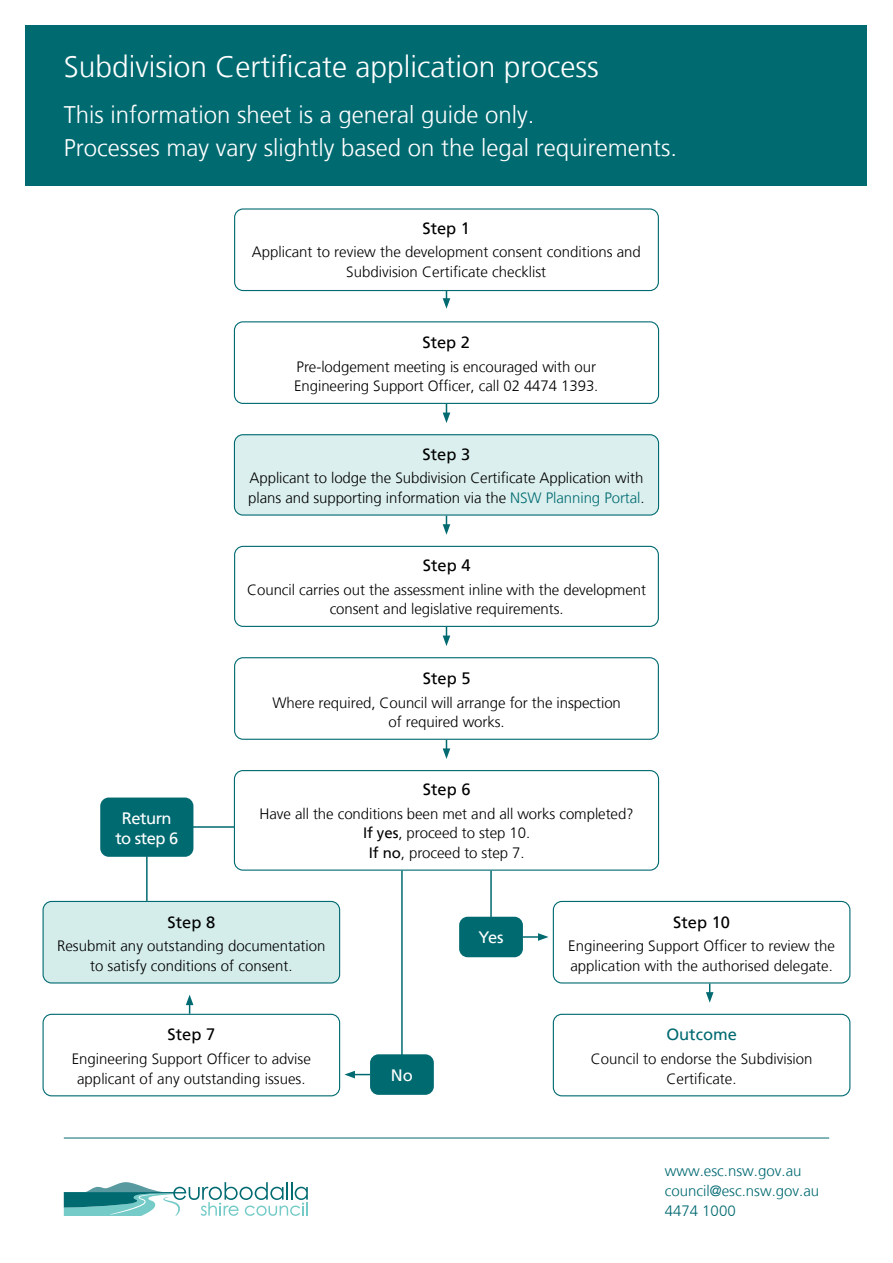
<style>
.page{position:relative;width:893px;height:1263px;background:#fff}
.page>*{position:absolute;margin:0;border:0;box-sizing:border-box;transform-origin:0 0}
.H1_-_White{font:300 30px "Frutiger LT";color:#fff}
.Intro_text_-_white{font:300 24px "Frutiger LT";color:#fff}
.H1_Black__text{font:16.5px "Frutiger LT";color:#000}
.H1_Black__text-2{font:16.5px/19.5px "Frutiger LT";letter-spacing:-.03em;color:#fff;text-align:center}
.Text_-_black{font:16.5px "Frutiger LT";color:#000}
.H1_Black__text-3{font:16.5px "Frutiger LT";color:#006a71}
.Text_-_black-2{font:300 15px/19.5px "Frutiger LT";letter-spacing:-.005em;color:#000;text-align:center}
.Council_info{font:300 15px/20.1px "Frutiger LT";color:#006a71}
.s1{color:#006a71}
.s2{font-weight:400}
</style>
<div class="page">
<svg style="left:64px;top:1182px;width:244px;height:34px"></svg>
<hr style="left:64px;top:1138px;width:765px;height:1px;background:#006a71">
<div style="left:26px;top:26px;width:841px;height:160px;background:#006a71"></div>
<svg style="left:443px;top:404px;width:7px;height:19px"></svg>
<svg style="left:443px;top:291px;width:7px;height:18px"></svg>
<svg style="left:443px;top:516px;width:7px;height:19px"></svg>
<svg style="left:443px;top:627px;width:7px;height:19px"></svg>
<svg style="left:443px;top:740px;width:7px;height:19px"></svg>
<svg style="left:186px;top:994px;width:7px;height:20px"></svg>
<hr style="left:146px;top:835px;width:2px;height:66px;background:#006a71">
<hr style="left:186px;top:826px;width:65px;height:2px;background:#006a71">
<svg style="left:706px;top:983px;width:7px;height:20px"></svg>
<div style="left:234px;top:208px;width:425px;height:83px;border:1px solid #006a71;border-radius:9px"></div>
<div style="left:234px;top:321px;width:425px;height:83px;border:1px solid #006a71;border-radius:9px"></div>
<div style="left:234px;top:546px;width:425px;height:81px;border:1px solid #006a71;border-radius:9px"></div>
<div style="left:234px;top:657px;width:425px;height:83px;border:1px solid #006a71;border-radius:9px"></div>
<div style="left:234px;top:770px;width:424px;height:100px;background:#fff;border-radius:9px"></div>
<div style="left:234px;top:770px;width:425px;height:101px;border:1px solid #006a71;border-radius:9px"></div>
<div style="left:43px;top:1014px;width:297px;height:82px;border:1px solid #006a71;border-radius:9px"></div>
<div style="left:553px;top:901px;width:297px;height:82px;border:1px solid #006a71;border-radius:9px"></div>
<div style="left:553px;top:1014px;width:297px;height:82px;border:1px solid #006a71;border-radius:9px"></div>
<div style="left:234px;top:435px;width:424px;height:80px;background:#dbf0ee;border-radius:9px"></div>
<div style="left:234px;top:434px;width:425px;height:82px;border:1px solid #006a71;border-radius:9px"></div>
<div style="left:43px;top:901px;width:297px;height:82px;background:#d4edeb;border-radius:9px"></div>
<div style="left:43px;top:901px;width:297px;height:82px;border:1px solid #006a71;border-radius:9px"></div>
<div style="left:370px;top:1054px;width:64px;height:41px;background:#006a71;border-radius:9px"></div>
<div style="left:459px;top:917px;width:64px;height:40px;background:#006a71;border-radius:9px"></div>
<svg style="left:344px;top:1071px;width:26px;height:7px"></svg>
<svg style="left:523px;top:933px;width:26px;height:8px"></svg>
<hr style="left:401px;top:871px;width:2px;height:195px;background:#006a71">
<hr style="left:490px;top:871px;width:2px;height:50px;background:#006a71">
<div style="left:100px;top:797px;width:93px;height:60px;background:#006a71;border-radius:9px"></div>
<h1 class="H1_-_White" style="left:64px;top:50px;width:537px">Subdivision Certificate application process</h1>
<p class="Intro_text_-_white" style="left:64px;top:101px;width:472px">This information sheet is a general guide only.</p>
<p class="Intro_text_-_white" style="left:64px;top:134px;width:615px">Processes may vary slightly based on the legal requirements.</p>
<h1 class="H1_Black__text" style="left:422px;top:218px;width:49px">Step 1</h1>
<p class="Text_-_black-2" style="left:252px;top:243px;width:391px">Applicant to review the development consent conditions and<br>Subdivision Certificate checklist</p>
<h1 class="H1_Black__text" style="left:422px;top:332px;width:49px">Step 2</h1>
<p class="Text_-_black-2" style="left:297px;top:357px;width:301px">Pre-lodgement meeting is encouraged with our</p>
<p class="Text_-_black-2" style="left:294px;top:376px;width:306px">Engineering Support Officer, call 02 4474 1393.</p>
<h1 class="H1_Black__text" style="left:423px;top:444px;width:49px">Step 3</h1>
<p class="Text_-_black-2" style="left:248px;top:469px;width:398px;text-align:left">Applicant to lodge the Subdivision Certificate Application with plans and supporting information via the <span class="s1">NSW Planning Portal</span>.</p>
<h1 class="H1_Black__text" style="left:423px;top:555px;width:49px">Step 4</h1>
<p class="Text_-_black-2" style="left:247px;top:580px;width:400px">Council carries out the assessment inline with the development consent and legislative requirements.</p>
<h1 class="H1_Black__text-2" style="left:115px;top:809px;width:64px">Return to step 6</h1>
<h1 class="H1_Black__text" style="left:423px;top:668px;width:49px">Step 5</h1>
<p class="Text_-_black-2" style="left:272px;top:693px;width:350px">Where required, Council will arrange for the inspection of required works.</p>
<h1 class="H1_Black__text" style="left:423px;top:780px;width:49px">Step 6</h1>
<p class="Text_-_black-2" style="left:260px;top:804px;width:376px">Have all the conditions been met and all works completed?</p>
<p class="Text_-_black-2" style="left:363px;top:824px;width:169px"><span class="s2">If yes</span>, proceed to step 10.</p>
<p class="Text_-_black-2" style="left:369px;top:843px;width:157px"><span class="s2">If no</span>, proceed to step 7.</p>
<p class="Text_-_black" style="left:167px;top:912px;width:49px">Step 8</p>
<p class="Text_-_black-2" style="left:57px;top:936px;width:270px">Resubmit any outstanding documentation to satisfy conditions of consent.</p>
<p class="Text_-_black" style="left:167px;top:1025px;width:49px">Step 7</p>
<p class="Text_-_black-2" style="left:72px;top:1049px;width:241px">Engineering Support Officer to advise applicant of any outstanding issues.</p>
<h1 class="H1_Black__text-2" style="left:478px;top:928px;width:27px">Yes</h1>
<h1 class="H1_Black__text" style="left:673px;top:912px;width:58px">Step 10</h1>
<p class="Text_-_black-2" style="left:568px;top:936px;width:268px;text-align:left">Engineering Support Officer to review the application with the authorised delegate.</p>
<h1 class="H1_Black__text-3" style="left:666px;top:1025px;width:72px">Outcome</h1>
<p class="Text_-_black-2" style="left:591px;top:1049px;width:223px">Council to endorse the Subdivision</p>
<h1 class="H1_Black__text-2" style="left:391px;top:1065px;width:23px">No</h1>
<p class="Text_-_black-2" style="left:667px;top:1069px;width:71px">Certificate.</p>
<p class="Council_info" style="left:665px;top:1161px;width:156px">www.esc.nsw.gov.au council@esc.nsw.gov.au</p>
<p class="Council_info" style="left:665px;top:1201px;width:72px">4474 1000</p>
</div>
